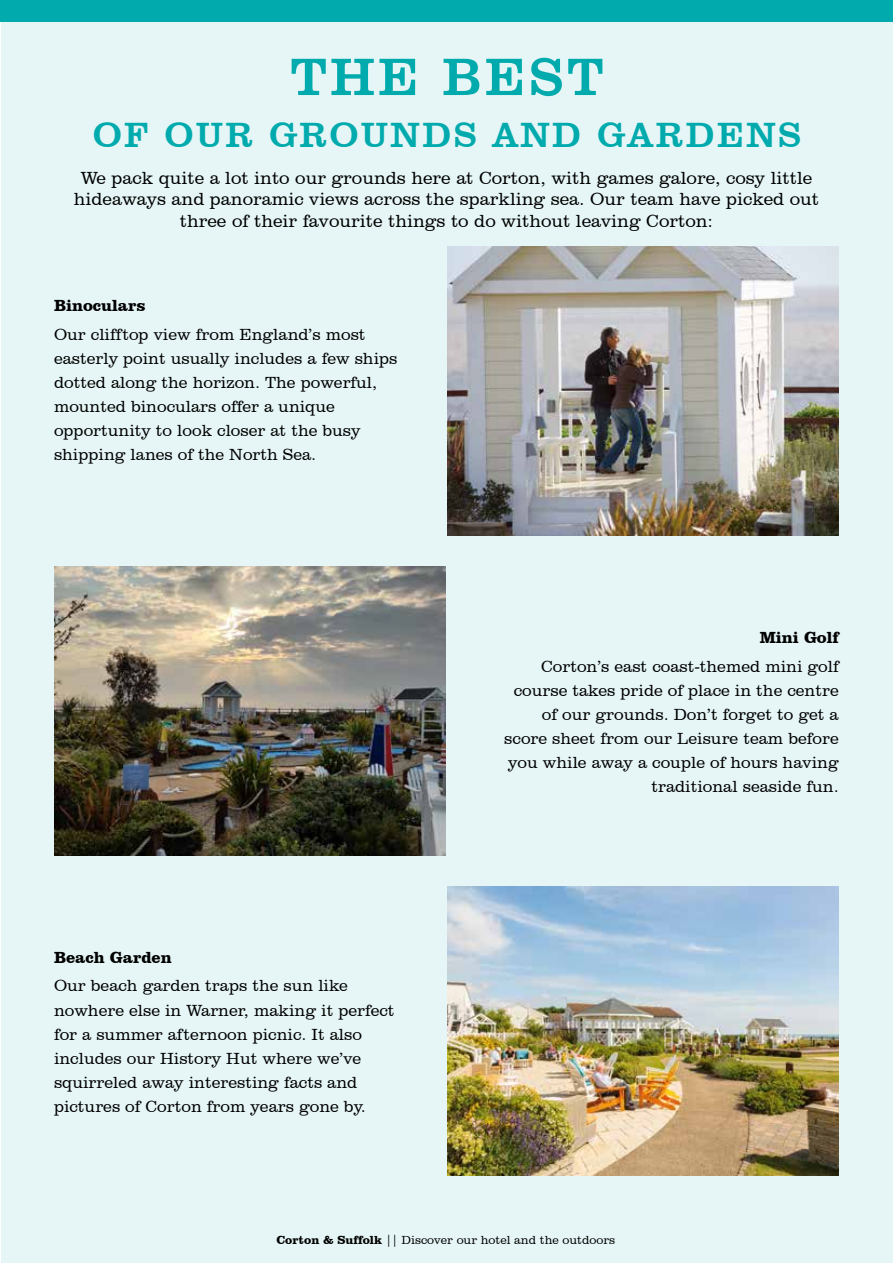
<style>
.page{position:relative;width:893px;height:1263px;background:#fff}
.page>*{position:absolute;margin:0;border:0;box-sizing:border-box;transform-origin:0 0}
.t1{font:54px "Clarendon BT";letter-spacing:.06em;color:#00aaad}
.t2{font:36px "Clarendon BT";letter-spacing:.06em;color:#00aaad}
.t3{font:300 18px/21.6px "Clarendon BT";color:#000;text-align:center}
.t4{font:300 16.5px/24px "Clarendon BT";color:#000}
.t5{font:700 16.5px "Clarendon BT";color:#000}
.t6{font:300 12px "Clarendon BT";color:#000}
.s1{font-weight:700}
</style>
<div class="page">
<div style="left:1px;top:0;width:892px;height:1263px;background:#e6f6f6"></div>
<div style="left:1px;top:0;width:892px;height:21px;background:#00aaad"></div>
<img style="left:448px;top:247px;width:391px;height:289px">
<img style="left:448px;top:886px;width:391px;height:290px">
<img style="left:54px;top:567px;width:391px;height:289px">
<h1 class="t1" style="left:290px;top:43px;width:315px">THE BEST</h1>
<h2 class="t2" style="left:93px;top:112px;width:710px">OF OUR GROUNDS AND GARDENS</h2>
<p class="t3" style="left:74px;top:167px;width:747px">We pack quite a lot into our grounds here at Corton, with games galore, cosy little hideaways and panoramic views across the sparkling sea. Our team have picked out three of their favourite things to do without leaving Corton:</p>
<p class="t5" style="left:54px;top:296px;width:93px">Binoculars</p>
<p class="t4" style="left:54px;top:322px;width:345px">Our clifftop view from England’s most easterly point usually includes a few ships dotted along the horizon. The powerful, mounted binoculars offer a unique opportunity to look closer at the busy shipping lanes of the North Sea.</p>
<p class="t5" style="left:54px;top:947px;width:119px">Beach Garden</p>
<p class="t4" style="left:54px;top:974px;width:342px">Our beach garden traps the sun like nowhere else in Warner, making it perfect for a summer afternoon picnic. It also includes our History Hut where we’ve squirreled away interesting facts and pictures of Corton from years gone by.</p>
<p class="t5" style="left:760px;top:627px;width:81px">Mini Golf</p>
<p class="t4" style="left:504px;top:654px;width:336px;text-align:right">Corton’s east coast-themed mini golf course takes pride of place in the centre of our grounds. Don’t forget to get a score sheet from our Leisure team before you while away a couple of hours having traditional seaside fun.</p>
<p class="t6" style="left:276px;top:1232px;width:340px"><span class="s1">Corton &amp; Suffolk</span> || Discover our hotel and the outdoors</p>
</div>
